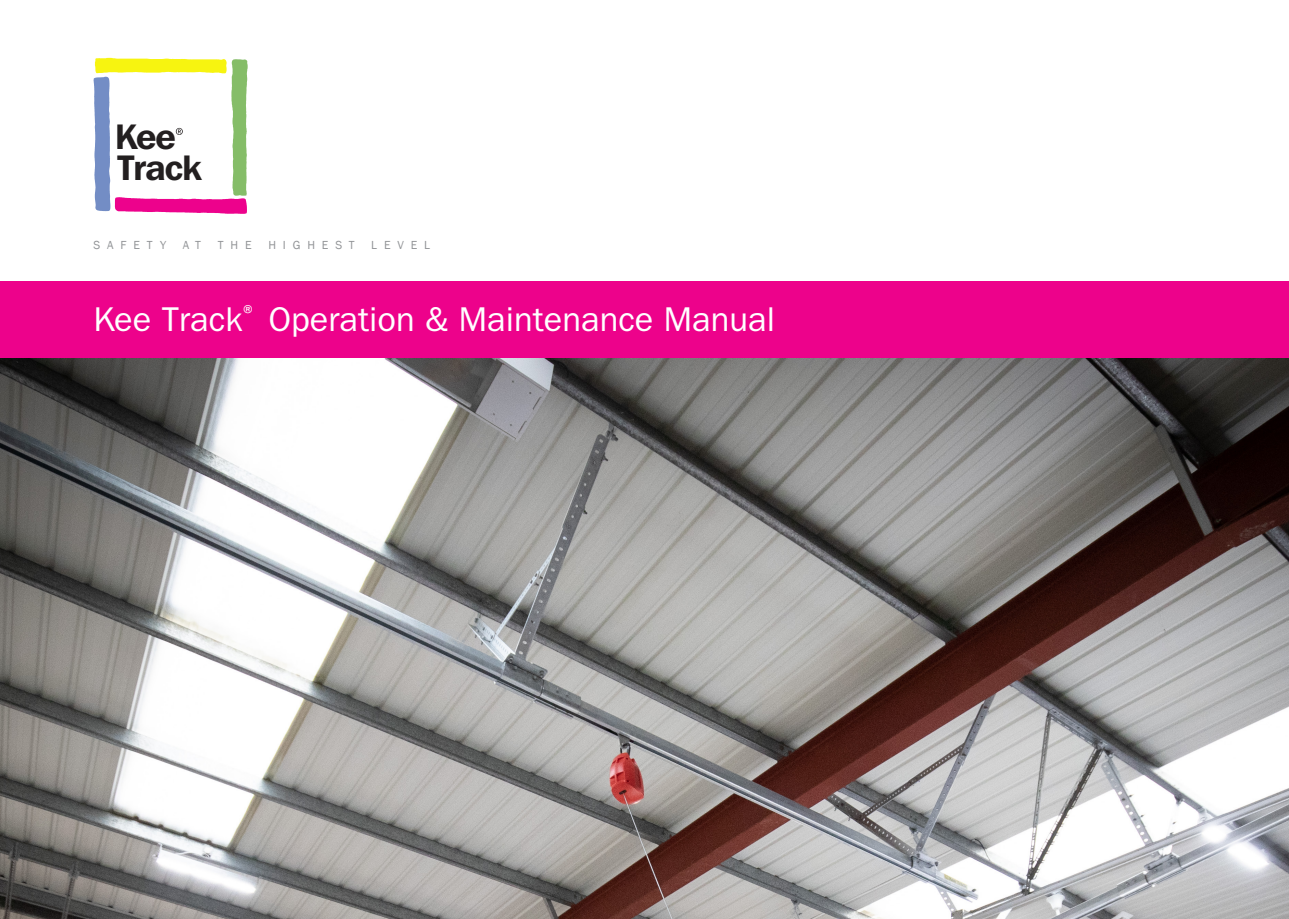
<style>
.page{position:relative;width:1289px;height:919px;background:#fff}
.page>*{position:absolute;margin:0;border:0;box-sizing:border-box;transform-origin:0 0}
.t1{font:600 35.25px/30.8px "Franklin Gothic IT Cby BT";letter-spacing:-.025em;color:#231f20}
.t2{font:34.5px "ITC Franklin Gothic Std";color:#fff}
.t3{font:12px "Franklin Gothic";letter-spacing:.57em;color:#939598}
</style>
<div class="page">
<img style="left:0;top:357px;width:1288px;height:561px">
<div style="left:0;top:281px;width:1288px;height:76px;background:#ed028b"></div>
<svg style="left:94px;top:58px;width:154px;height:156px"></svg>
<p class="t1" style="left:115px;top:121px;width:88px">Kee<br>Track</p>
<p class="t3" style="left:94px;top:238px;width:74px">SAFETY</p>
<p class="t3" style="left:183px;top:238px;width:20px">A T</p>
<p class="t3" style="left:218px;top:238px;width:35px">THE</p>
<p class="t3" style="left:268px;top:238px;width:88px">HIGHEST</p>
<p class="t3" style="left:371px;top:238px;width:60px">LEVEL</p>
<p class="t2" style="left:94px;top:299px;width:683px">Kee Track<sup>®</sup> Operation &amp; Maintenance Manual</p>
</div>
